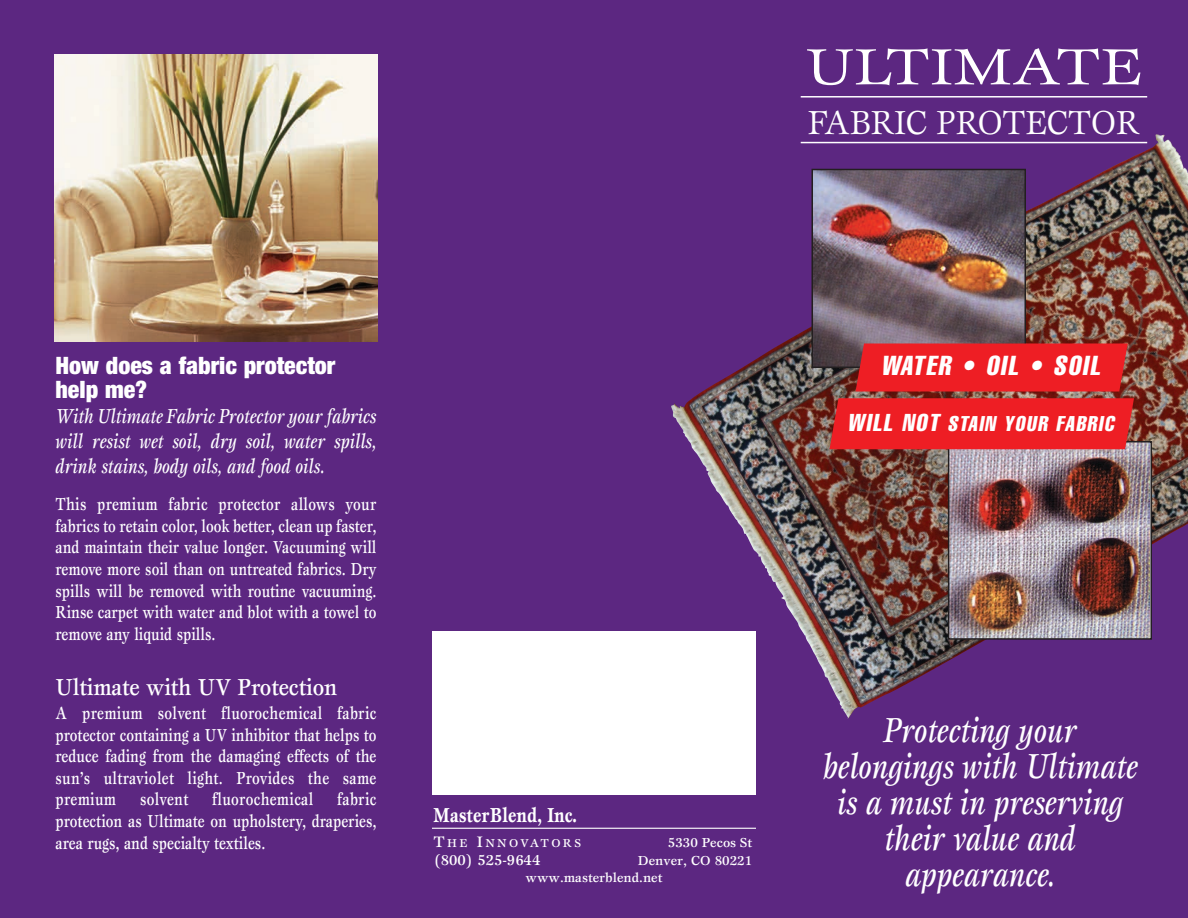
<style>
.page{position:relative;width:1188px;height:918px;background:#5c2781}
.page>*{position:absolute;margin:0;border:0;box-sizing:border-box;transform-origin:0 0}
.t1{font:52.5px "Esprit";letter-spacing:.01em;color:#fff;scale:1.2 1}
.t2{font:italic 500 36px/36px "Esprit";color:#fff;text-align:center;scale:.8 1}
.t3{font:34.5px "Esprit";color:#fff;scale:.95 1}
.t4{font:italic extra-condensed 27px "Helvetica";color:#fff}
.t5{font:900 condensed 24px/24px "Helvetica Neue";color:#fff}
.t6{font:500 24px "Esprit";letter-spacing:-.01em;color:#fff;scale:.9 1}
.t7{font:italic 500 21px/25.2px "Esprit";color:#fff;text-align:justify;scale:.8 1}
.t8{font:italic extra-condensed 21px "Helvetica";color:#fff}
.t9{font:700 21px "Esprit";color:#fff;scale:.8 1}
.t10{font:500 18px/21.6px "Esprit";color:#fff;text-align:justify;scale:.8 1}
.t11{font:500 18px "Esprit";letter-spacing:.02em;color:#fff;scale:.8 1}
.t12{font:500 15px "Esprit";color:#fff}
.t13{font:500 13.5px/17px "Esprit";color:#fff}
.t14{font:500 11.85px "Esprit";letter-spacing:.2em;color:#fff}
.s1{font-size:15.75px}
.s2{font-size:24px}
</style>
<div class="page">
<img style="left:671px;top:208px;width:517px;height:511px">
<img style="left:54px;top:54px;width:324px;height:287px">
<img style="left:814px;top:172px;width:209px;height:193px">
<div style="left:811px;top:169px;width:215px;height:199px;border:2px solid #231f20"></div>
<img style="left:951px;top:444px;width:198px;height:193px">
<div style="left:948px;top:441px;width:204px;height:199px;border:2px solid #231f20"></div>
<div style="left:856px;top:344px;width:272px;height:48px;background:#ee1e24"></div>
<div style="left:830px;top:398px;width:304px;height:51px;background:#ee1e24"></div>
<hr style="left:801px;top:96px;width:346px;height:2px;background:#fff">
<hr style="left:801px;top:142px;width:346px;height:1px;background:#fff">
<div style="left:432px;top:631px;width:324px;height:164px;background:#fff"></div>
<hr style="left:432px;top:828px;width:324px;height:1px;background:#fff">
<h1 class="t1" style="left:806px;top:47px;width:281px">ULTIMATE</h1>
<h3 class="t3" style="left:808px;top:109px;width:351px">FABRIC PROTECTOR</h3>
<h3 class="t5" style="left:56px;top:355px;width:281px">How does a fabric protector help me?</h3>
<p class="t7" style="left:56px;top:405px;width:403px">With Ultimate Fabric Protector your fabrics will resist wet soil, dry soil, water spills, drink stains, body oils, and food oils.</p>
<p class="t10" style="left:56px;top:495px;width:403px">This premium fabric protector allows your fabrics to retain color, look better, clean up faster, and maintain their value longer. Vacuuming will remove more soil than on untreated fabrics. Dry spills will be removed with routine vacuuming.<br>Rinse carpet with water and blot with a towel to remove any liquid spills.</p>
<h3 class="t6" style="left:56px;top:678px;width:315px">Ultimate with UV Protection</h3>
<p class="t10" style="left:56px;top:704px;width:403px">A premium solvent fluorochemical fabric protector containing a UV inhibitor that helps to reduce fading from the damaging effects of the sun’s ultraviolet light. Provides the same premium</p>
<p class="t10" style="left:56px;top:790px;width:403px;text-indent:282px">fabric protection as Ultimate on upholstery, draperies, area rugs, and specialty textiles.</p>
<p class="t11" style="left:140px;top:793px;width:62px">solvent</p>
<p class="t11" style="left:212px;top:793px;width:128px">fluorochemical</p>
<p class="t9" style="left:434px;top:807px;width:181px">MasterBlend, Inc.</p>
<p class="t14" style="left:434px;top:838px;width:149px"><span class="s1">T</span>HE <span class="s1">I</span>NNOVATORS</p>
<p class="t13" style="left:668px;top:834px;width:86px">5330 Pecos St</p>
<p class="t12" style="left:434px;top:854px;width:108px">(800) 525-9644</p>
<p class="t13" style="left:526px;top:853px;width:228px;text-indent:112px">Denver, CO 80221 www.masterblend.net</p>
<h3 class="t4" style="left:881px;top:356px;width:221px">WATER • OIL • SOIL</h3>
<p class="t8" style="left:847px;top:416px;width:271px"><span class="s2">WILL NOT</span> STAIN YOUR FABRIC</p>
<h2 class="t2" style="left:823px;top:715px;width:395px">Protecting your belongings with Ultimate is a must in preserving their value and appearance.</h2>
</div>
